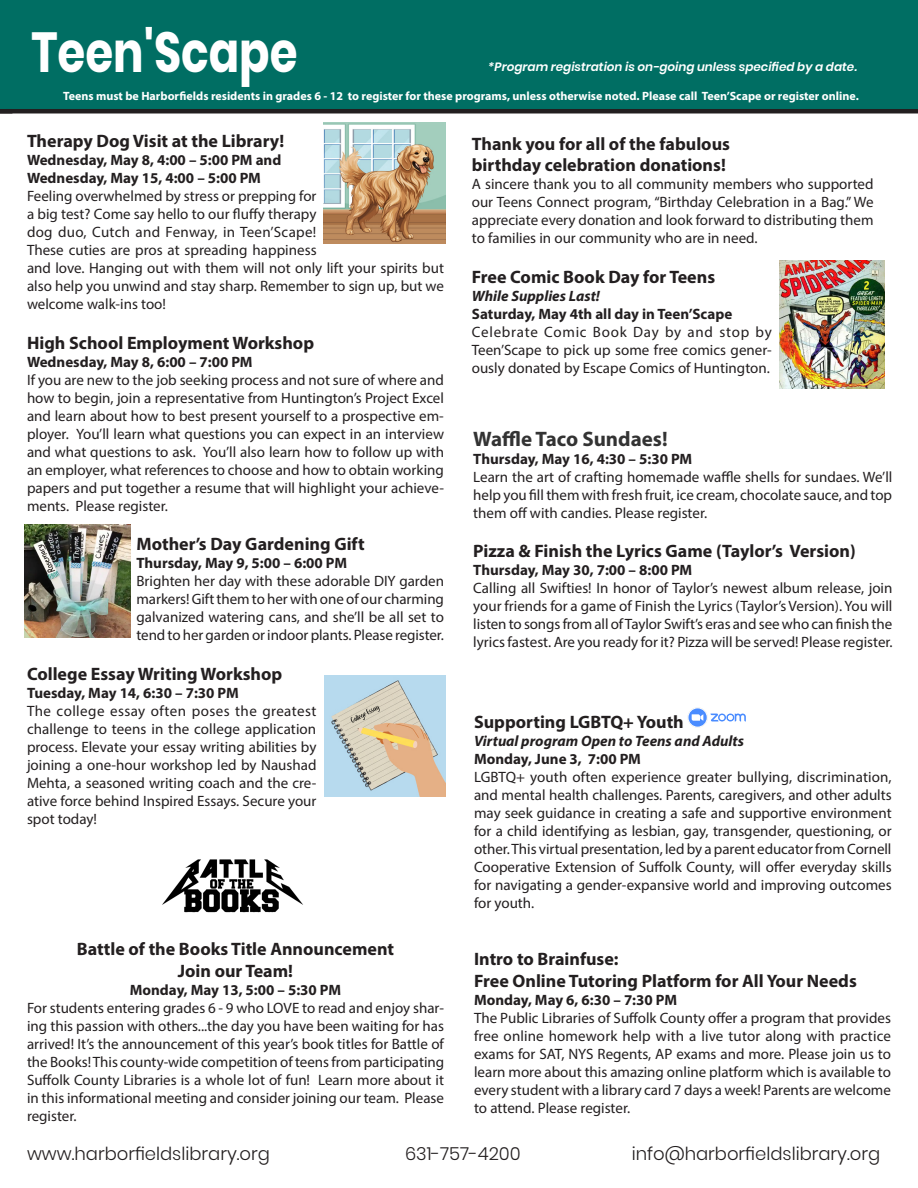
<style>
.page{position:relative;width:918px;height:1188px;background:#fff}
.page>*{position:absolute;margin:0;border:0;box-sizing:border-box;transform-origin:0 0}
.t1{font:700 56.25px "Poppins";color:#fff;scale:.8 1}
.t2{font:700 21px "Myriad Pro";color:#333}
.t3{font:700 18px/21.6px "Myriad Pro";color:#231f20}
.t4{font:300 18px "Poppins";color:#231f20}
.t5{font:15px/18px "Myriad Pro";color:#231f20;text-align:justify}
.t6{font:700 15px/18px "Myriad Pro";color:#231f20}
.t7{font:italic 700 15px "Myriad Pro";color:#231f20}
.t8{font:700 12px "Myriad Pro";color:#fff}
.t9{font:italic 600 12px "Poppins";color:#fff}
</style>
<div class="page">
<div style="left:0;top:0;width:918px;height:109px;background:#006e63"></div>
<hr style="left:0;top:109px;width:918px;height:4px;background:#231f20">
<svg style="left:711px;top:713px;width:35px;height:9px"></svg>
<div style="left:687px;top:707px;width:21px;height:21px;background:#f5f5f5;border-radius:10px"></div>
<svg style="left:688px;top:708px;width:19px;height:19px"></svg>
<svg style="left:692px;top:714px;width:11px;height:7px"></svg>
<img style="left:779px;top:261px;width:106px;height:128px">
<img style="left:324px;top:676px;width:121px;height:121px">
<img style="left:324px;top:122px;width:121px;height:122px">
<img style="left:25px;top:525px;width:106px;height:113px">
<img style="left:162px;top:859px;width:141px;height:54px">
<h1 class="t1" style="left:32px;top:20px;width:334px">Teen'Scape</h1>
<p class="t8" style="left:63px;top:88px;width:797px">Teens must be Harborfields residents in grades 6 - 12 to register for these programs, unless otherwise noted. Please call Teen’Scape or register online.</p>
<p class="t9" style="left:488px;top:60px;width:370px">*Program registration is on-going unless specified by a date.</p>
<p class="t3" style="left:27px;top:130px;width:259px">Therapy Dog Visit at the Library!</p>
<p class="t6" style="left:27px;top:151px;width:256px">Wednesday, May 8, 4:00 – 5:00 PM and<br>Wednesday, May 15, 4:00 – 5:00 PM</p>
<p class="t5" style="left:27px;top:187px;width:419px;text-align:left">Feeling overwhelmed by stress or prepping for<br>a big test? Come say hello to our fluffy therapy<br>dog duo, Cutch and Fenway, in Teen’Scape!<br>These cuties are pros at spreading happiness<br>and love. Hanging out with them will not only lift your spirits but also help you unwind and stay sharp. Remember to sign up, but we welcome walk-ins too!</p>
<p class="t3" style="left:27px;top:331px;width:289px">High School Employment Workshop</p>
<p class="t6" style="left:27px;top:352px;width:227px">Wednesday, May 8, 6:00 – 7:00 PM</p>
<p class="t5" style="left:27px;top:371px;width:419px">If you are new to the job seeking process and not sure of where and how to begin, join a representative from Huntington’s Project Excel and learn about how to best present yourself to a prospective em&shy;ployer. You’ll learn what questions you can expect in an interview and what questions to ask. You’ll also learn how to follow up with an employer, what references to choose and how to obtain working papers and put together a resume that will highlight your achieve&shy;ments. Please register.</p>
<p class="t3" style="left:136px;top:533px;width:230px">Mother’s Day Gardening Gift</p>
<p class="t6" style="left:136px;top:554px;width:212px">Thursday, May 9, 5:00 – 6:00 PM</p>
<p class="t5" style="left:136px;top:572px;width:309px">Brighten her day with these adorable DIY garden markers! Gift them to her with one of our charming galvanized watering cans, and she’ll be all set to tend to her garden or indoor plants. Please register.</p>
<p class="t3" style="left:27px;top:663px;width:257px">College Essay Writing Workshop</p>
<p class="t6" style="left:27px;top:683px;width:213px">Tuesday, May 14, 6:30 – 7:30 PM</p>
<p class="t5" style="left:27px;top:702px;width:291px">The college essay often poses the greatest challenge to teens in the college application process. Elevate your essay writing abilities by joining a one-hour workshop led by Naushad Mehta, a seasoned writing coach and the cre&shy;ative force behind Inspired Essays. Secure your spot today!</p>
<p class="t3" style="left:77px;top:938px;width:319px;text-align:center">Battle of the Books Title Announcement<br>Join our Team!</p>
<p class="t6" style="left:130px;top:980px;width:213px">Monday, May 13, 5:00 – 5:30 PM</p>
<p class="t5" style="left:27px;top:999px;width:419px">For students entering grades 6 - 9 who LOVE to read and enjoy shar&shy;ing this passion with others...the day you have been waiting for has arrived! It’s the announcement of this year’s book titles for Battle of the Books! This county-wide competition of teens from participating Suffolk County Libraries is a whole lot of fun! Learn more about it in this informational meeting and consider joining our team. Please register.</p>
<p class="t3" style="left:472px;top:132px;width:260px">Thank you for all of the fabulous birthday celebration donations!</p>
<p class="t5" style="left:472px;top:175px;width:403px">A sincere thank you to all community members who supported our Teens Connect program, “Birthday Celebration in a Bag.” We appreciate every donation and look forward to distributing them to families in our community who are in need.</p>
<p class="t3" style="left:472px;top:265px;width:245px">Free Comic Book Day for Teens</p>
<p class="t7" style="left:472px;top:286px;width:130px">While Supplies Last!</p>
<p class="t6" style="left:472px;top:304px;width:262px">Saturday, May 4th all day in Teen’Scape</p>
<p class="t5" style="left:472px;top:323px;width:301px">Celebrate Comic Book Day by and stop by Teen’Scape to pick up some free comics gener&shy;ously donated by Escape Comics of Huntington.</p>
<h2 class="t2" style="left:473px;top:425px;width:196px">Waffle Taco Sundaes!</h2>
<p class="t6" style="left:473px;top:449px;width:220px">Thursday, May 16, 4:30 – 5:30 PM</p>
<p class="t5" style="left:473px;top:468px;width:421px">Learn the art of crafting homemade waffle shells for sundaes. We’ll help you fill them with fresh fruit, ice cream, chocolate sauce, and top them off with candies. Please register.</p>
<p class="t3" style="left:473px;top:540px;width:384px">Pizza &amp; Finish the Lyrics Game (Taylor’s Version)</p>
<p class="t6" style="left:473px;top:561px;width:220px">Thursday, May 30, 7:00 – 8:00 PM</p>
<p class="t5" style="left:473px;top:579px;width:421px">Calling all Swifties! In honor of Taylor’s newest album release, join your friends for a game of Finish the Lyrics (Taylor’s Version). You will listen to songs from all of Taylor Swift’s eras and see who can finish the lyrics fastest. Are you ready for it? Pizza will be served! Please register.</p>
<p class="t3" style="left:474px;top:710px;width:211px">Supporting LGBTQ+ Youth</p>
<p class="t7" style="left:474px;top:731px;width:271px">Virtual program Open to Teens and Adults</p>
<p class="t6" style="left:474px;top:749px;width:168px">Monday, June 3, 7:00 PM</p>
<p class="t5" style="left:474px;top:767px;width:419px">LGBTQ+ youth often experience greater bullying, discrimination, and mental health challenges. Parents, caregivers, and other adults may seek guidance in creating a safe and supportive environment for a child identifying as lesbian, gay, transgender, questioning, or other. This virtual presentation, led by a parent educator from Cornell Cooperative Extension of Suffolk County, will offer everyday skills for navigating a gender-expansive world and improving outcomes for youth.</p>
<p class="t3" style="left:474px;top:948px;width:384px">Intro to Brainfuse:<br>Free Online Tutoring Platform for All Your Needs</p>
<p class="t6" style="left:474px;top:990px;width:205px">Monday, May 6, 6:30 – 7:30 PM</p>
<p class="t5" style="left:474px;top:1008px;width:418px">The Public Libraries of Suffolk County offer a program that provides free online homework help with a live tutor along with practice exams for SAT, NYS Regents, AP exams and more. Please join us to learn more about this amazing online platform which is available to every student with a library card 7 days a week! Parents are welcome to attend. Please register.</p>
<p class="t4" style="left:27px;top:1143px;width:244px">www.harborfieldslibrary.org</p>
<p class="t4" style="left:405px;top:1143px;width:117px">631-757-4200</p>
<p class="t4" style="left:632px;top:1143px;width:250px">info@harborfieldslibrary.org</p>
</div>
